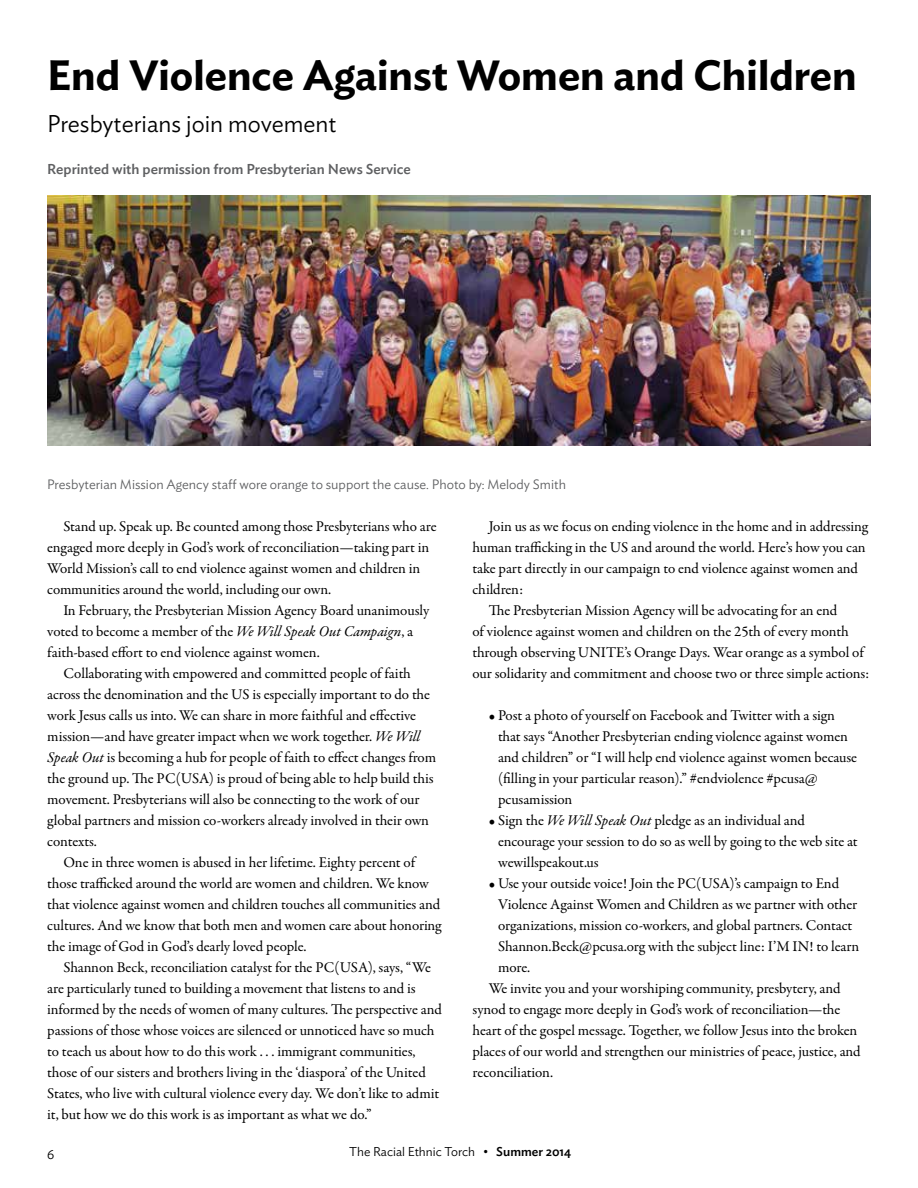
<style>
.page{position:relative;width:918px;height:1188px;background:#fff}
.page>*{position:absolute;margin:0;border:0;box-sizing:border-box;transform-origin:0 0}
.t1{font:600 42px "Ideal Sans";color:#000}
.t2{font:300 24px "Ideal Sans";color:#000}
.t3{font:15px/21px "Garamond Premr Pro";letter-spacing:-.005em;color:#000}
.t4{font:500 14.25px "Ideal Sans";color:#5f6062}
.t5{font:300 13.5px "Ideal Sans";color:#5f6062}
.t6{font:300 13.5px "Ideal Sans";color:#000}
.t7{font:300 12.75px "Ideal Sans";color:#000}
.s1{font-style:italic}
.s2{font-weight:500}
</style>
<div class="page">
<img style="left:47px;top:195px;width:824px;height:250px">
<h1 class="t1" style="left:47px;top:42px;width:811px">End Violence Against Women and Children</h1>
<h2 class="t2" style="left:47px;top:105px;width:291px">Presbyterians join movement</h2>
<p class="t4" style="left:47px;top:158px;width:365px">Reprinted with permission from Presbyterian News Service</p>
<p class="t5" style="left:47px;top:474px;width:520px">Presbyterian Mission Agency staff wore orange to support the cause. Photo by: Melody Smith</p>
<p class="t3" style="left:47px;top:516px;width:391px;text-indent:16px">Stand up. Speak up. Be counted among those Presbyterians who are engaged more deeply in God’s work of reconciliation—taking part in World Mission’s call to end violence against women and children in communities around the world, including our own.</p>
<p class="t3" style="left:47px;top:600px;width:383px;text-indent:16px">In February, the Presbyterian Mission Agency Board unanimously voted to become a member of the <span class="s1">We Will Speak Out Campaign</span>, a faith-based effort to end violence against women.</p>
<p class="t3" style="left:47px;top:663px;width:390px;text-indent:16px">Collaborating with empowered and committed people of faith across the denomination and the US is especially important to do the work Jesus calls us into. We can share in more faithful and effective mission—and have greater impact when we work together. <span class="s1">We Will Speak Out</span> is becoming a hub for people of faith to effect changes from the ground up. The PC(USA) is proud of being able to help build this movement. Presbyterians will also be connecting to the work of our global partners and mission co-workers already involved in their own contexts.</p>
<p class="t3" style="left:47px;top:852px;width:396px;text-indent:16px">One in three women is abused in her lifetime. Eighty percent of those trafficked around the world are women and children. We know that violence against women and children touches all communities and cultures. And we know that both men and women care about honoring the image of God in God’s dearly loved people.</p>
<p class="t3" style="left:47px;top:957px;width:396px;text-indent:16px">Shannon Beck, reconciliation catalyst for the PC(USA), says, “We are particularly tuned to building a movement that listens to and is informed by the needs of women of many cultures. The perspective and passions of those whose voices are silenced or unnoticed have so much to teach us about how to do this work . . . immigrant communities, those of our sisters and brothers living in the ‘diaspora’ of the United States, who live with cultural violence every day. We don’t like to admit it, but how we do this work is as important as what we do.”</p>
<p class="t3" style="left:489px;top:516px;width:381px">Join us as we focus on ending violence in the home and in addressing</p>
<p class="t3" style="left:472px;top:537px;width:395px">human trafficking in the US and around the world. Here’s how you can</p>
<p class="t3" style="left:472px;top:558px;width:387px">take part directly in our campaign to end violence against women and</p>
<p class="t3" style="left:472px;top:579px;width:52px">children:</p>
<p class="t3" style="left:489px;top:600px;width:350px">The Presbyterian Mission Agency will be advocating for an end</p>
<p class="t3" style="left:472px;top:621px;width:378px">of violence against women and children on the 25th of every month</p>
<p class="t3" style="left:472px;top:642px;width:393px">through observing UNITE’s Orange Days. Wear orange as a symbol of</p>
<p class="t3" style="left:472px;top:663px;width:398px">our solidarity and commitment and choose two or three simple actions:</p>
<p class="t3" style="left:498px;top:705px;width:361px;text-indent:-9px">• Post a photo of yourself on Facebook and Twitter with a sign that says “Another Presbyterian ending violence against women and children” or “I will help end violence against women because (filling in your particular reason).” #endviolence #pcusa@ pcusamission</p>
<p class="t3" style="left:498px;top:810px;width:361px;text-indent:-9px">• Sign the <span class="s1">We Will Speak Out</span> pledge as an individual and encourage your session to do so as well by going to the web site at wewillspeakout.us</p>
<p class="t3" style="left:489px;top:873px;width:352px">• Use your outside voice! Join the PC(USA)’s campaign to End</p>
<p class="t3" style="left:498px;top:894px;width:361px">Violence Against Women and Children as we partner with other</p>
<p class="t3" style="left:498px;top:915px;width:356px">organizations, mission co-workers, and global partners. Contact</p>
<p class="t3" style="left:498px;top:936px;width:363px">Shannon.Beck@pcusa.org with the subject line: I’M IN! to learn</p>
<p class="t3" style="left:498px;top:957px;width:34px">more.</p>
<p class="t3" style="left:489px;top:978px;width:354px">We invite you and your worshiping community, presbytery, and</p>
<p class="t3" style="left:472px;top:999px;width:369px">synod to engage more deeply in God’s work of reconciliation—the</p>
<p class="t3" style="left:472px;top:1020px;width:386px">heart of the gospel message. Together, we follow Jesus into the broken</p>
<p class="t3" style="left:472px;top:1041px;width:390px">places of our world and strengthen our ministries of peace, justice, and</p>
<p class="t3" style="left:472px;top:1062px;width:82px">reconciliation.</p>
<p class="t6" style="left:47px;top:1144px;width:9px">6</p>
<p class="t7" style="left:349px;top:1142px;width:224px">The Racial Ethnic Torch • <span class="s2">Summer 2014</span></p>
</div>
